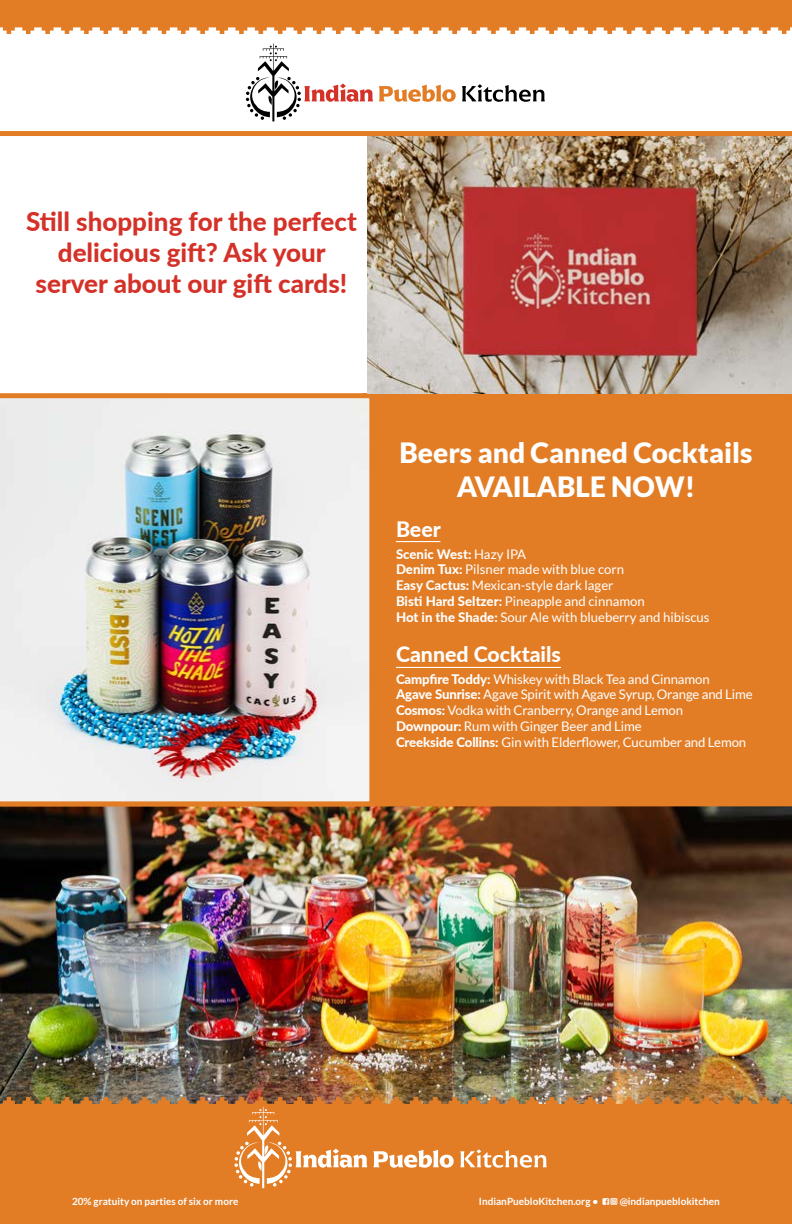
<style>
.page{position:relative;width:792px;height:1224px;background:#fff}
.page>*{position:absolute;margin:0;border:0;box-sizing:border-box;transform-origin:0 0}
.t1{font:900 28px/33.6px "Lato";color:#fff;text-align:center}
.t2{font:800 26px/31.2px "Lato";color:#d43128;text-align:center}
.t3{font:800 21.3px "Lato";color:#fff}
.t4{font:13.2px/15.8px "Lato";letter-spacing:-.01em;color:#fff}
.t5{font:700 10px "Lato";color:#fff}
.s1{font-weight:800}
.s2{font-family:"Iconographia";font-weight:400}
</style>
<div class="page">
<div style="left:363px;top:393px;width:429px;height:409px;background:#e27d26"></div>
<img style="left:0;top:802px;width:792px;height:295px">
<div style="left:0;top:1097px;width:792px;height:127px;background:#e27d26"></div>
<svg style="left:0;top:0;width:792px;height:34px;background:#e58b3e"></svg>
<svg style="left:246px;top:44px;width:127px;height:77px"></svg>
<svg style="left:379px;top:85px;width:77px;height:17px"></svg>
<svg style="left:462px;top:84px;width:83px;height:18px"></svg>
<svg style="left:234px;top:1107px;width:133px;height:81px;background:#e69046"></svg>
<svg style="left:373px;top:1150px;width:81px;height:18px"></svg>
<svg style="left:460px;top:1149px;width:87px;height:19px"></svg>
<img style="left:0;top:391px;width:377px;height:418px">
<img style="left:368px;top:136px;width:424px;height:257px">
<hr style="left:396px;top:541px;width:44px;height:1px;background:#fff">
<hr style="left:396px;top:667px;width:165px;height:1px;background:#fff">
<div style="left:0;top:131px;width:792px;height:5px;background:#e27d26"></div>
<h2 class="t2" style="left:26px;top:205px;width:332px">Still shopping for the perfect delicious gift? Ask your server about our gift cards!</h2>
<h1 class="t1" style="left:400px;top:436px;width:354px">Beers and Canned Cocktails<br>AVAILABLE NOW!</h1>
<h3 class="t3" style="left:396px;top:513px;width:46px">Beer</h3>
<p class="t4" style="left:396px;top:546px;width:315px"><span class="s1">Scenic West:</span> Hazy IPA<br><span class="s1">Denim Tux:</span> Pilsner made with blue corn<br><span class="s1">Easy Cactus:</span> Mexican-style dark lager<br><span class="s1">Bisti Hard Seltzer:</span> Pineapple and cinnamon<br><span class="s1">Hot in the Shade:</span> Sour Ale with blueberry and hibiscus</p>
<h3 class="t3" style="left:396px;top:638px;width:167px">Canned Cocktails</h3>
<p class="t4" style="left:396px;top:671px;width:358px"><span class="s1">Campfire Toddy:</span> Whiskey with Black Tea and Cinnamon<br><span class="s1">Agave Sunrise:</span> Agave Spirit with Agave Syrup, Orange and Lime <span class="s1">Cosmos:</span> Vodka with Cranberry, Orange and Lemon<br><span class="s1">Downpour:</span> Rum with Ginger Beer and Lime<br><span class="s1">Creekside Collins:</span> Gin with Elderflower, Cucumber and Lemon</p>
<p class="t5" style="left:72px;top:1196px;width:168px">20% gratuity on parties of six or more</p>
<p class="t5" style="left:479px;top:1196px;width:243px">IndianPuebloKitchen.org • <span class="s2">fi</span> @indianpueblokitchen</p>
</div>
